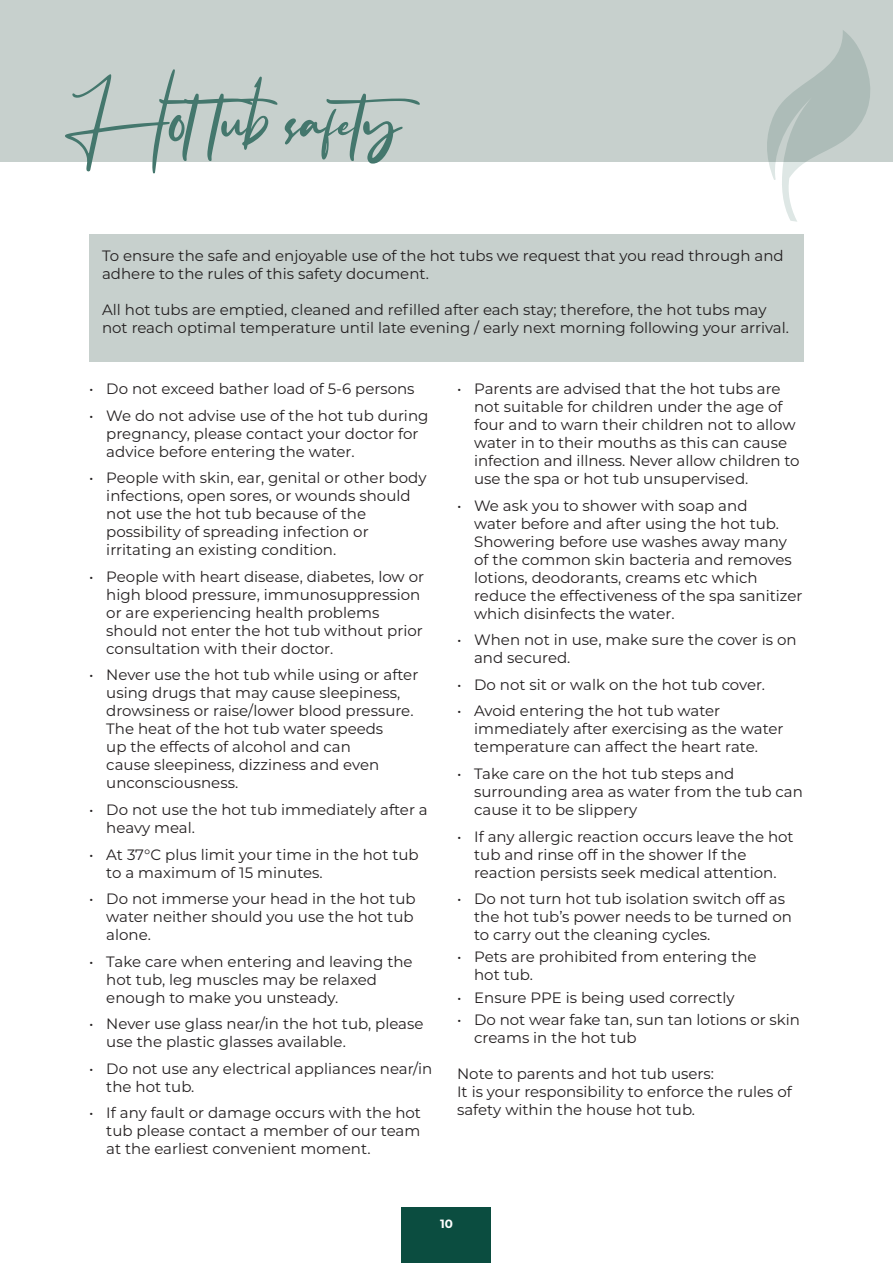
<style>
.page{position:relative;width:893px;height:1263px;background:#fff}
.page>*{position:absolute;margin:0;border:0;box-sizing:border-box;transform-origin:0 0}
.t1{font:79.2px "Flavellya";color:#44776d}
.t2{font:15px/18px "Montserrat";color:#231f20}
.t3{font:700 12px "Montserrat";color:#fff}
</style>
<div class="page">
<div style="left:0;top:0;width:893px;height:162px;background:#c7d0cd"></div>
<svg style="left:767px;top:30px;width:103px;height:192px"></svg>
<div style="left:402px;top:1208px;width:89px;height:55px;background:#0b4d40"></div>
<div style="left:89px;top:234px;width:715px;height:127px;background:#c7d0cd"></div>
<h1 class="t1" style="left:62px;top:73px;width:387px">Hottub safety</h1>
<p class="t2" style="left:102px;top:246px;width:683px">To ensure the safe and enjoyable use of the hot tubs we request that you read through and adhere to the rules of this safety document.</p>
<p class="t2" style="left:102px;top:300px;width:688px">All hot tubs are emptied, cleaned and refilled after each stay; therefore, the hot tubs may not reach optimal temperature until late evening / early next morning following your arrival.</p>
<p class="t2" style="left:89px;top:380px;width:327px">• Do not exceed bather load of 5-6 persons</p>
<p class="t2" style="left:106px;top:406px;width:324px;text-indent:-17px">• We do not advise use of the hot tub during pregnancy, please contact your doctor for advice before entering the water.</p>
<p class="t2" style="left:106px;top:469px;width:322px;text-indent:-17px">• People with skin, ear, genital or other body infections, open sores, or wounds should not use the hot tub because of the possibility of spreading infection or irritating an existing condition.</p>
<p class="t2" style="left:106px;top:567px;width:319px;text-indent:-17px">• People with heart disease, diabetes, low or high blood pressure, immunosuppression or are experiencing health problems should not enter the hot tub without prior consultation with their doctor.</p>
<p class="t2" style="left:106px;top:666px;width:314px;text-indent:-17px">• Never use the hot tub while using or after using drugs that may cause sleepiness, drowsiness or raise/lower blood pressure.<br>The heat of the hot tub water speeds<br>up the effects of alcohol and can<br>cause sleepiness, dizziness and even unconsciousness.</p>
<p class="t2" style="left:106px;top:800px;width:323px;text-indent:-17px">• Do not use the hot tub immediately after a heavy meal.</p>
<p class="t2" style="left:106px;top:845px;width:314px;text-indent:-17px">• At 37°C plus limit your time in the hot tub to a maximum of 15 minutes.</p>
<p class="t2" style="left:106px;top:889px;width:311px;text-indent:-17px">• Do not immerse your head in the hot tub water neither should you use the hot tub alone.</p>
<p class="t2" style="left:106px;top:952px;width:308px;text-indent:-17px">• Take care when entering and leaving the hot tub, leg muscles may be relaxed enough to make you unsteady.</p>
<p class="t2" style="left:106px;top:1014px;width:319px;text-indent:-17px">• Never use glass near/in the hot tub, please use the plastic glasses available.</p>
<p class="t2" style="left:106px;top:1059px;width:328px;text-indent:-17px">• Do not use any electrical appliances near/in the hot tub.</p>
<p class="t2" style="left:106px;top:1103px;width:316px;text-align:justify;text-indent:-17px">• If any fault or damage occurs with the hot tub please contact a member of our team at the earliest convenient moment.</p>
<p class="t2" style="left:474px;top:380px;width:327px;text-indent:-17px">• Parents are advised that the hot tubs are not suitable for children under the age of four and to warn their children not to allow water in to their mouths as this can cause infection and illness. Never allow children to use the spa or hot tub unsupervised.</p>
<p class="t2" style="left:474px;top:496px;width:330px;text-indent:-17px">• We ask you to shower with soap and<br>water before and after using the hot tub.<br>Showering before use washes away many of the common skin bacteria and removes lotions, deodorants, creams etc which reduce the effectiveness of the spa sanitizer which disinfects the water.</p>
<p class="t2" style="left:474px;top:631px;width:324px;text-indent:-17px">• When not in use, make sure the cover is on and secured.</p>
<p class="t2" style="left:457px;top:675px;width:310px">• Do not sit or walk on the hot tub cover.</p>
<p class="t2" style="left:474px;top:702px;width:311px;text-indent:-17px">• Avoid entering the hot tub water immediately after exercising as the water temperature can affect the heart rate.</p>
<p class="t2" style="left:474px;top:764px;width:330px;text-indent:-17px">• Take care on the hot tub steps and surrounding area as water from the tub can cause it to be slippery</p>
<p class="t2" style="left:474px;top:827px;width:321px;text-indent:-17px">• If any allergic reaction occurs leave the hot tub and rinse off in the shower If the reaction persists seek medical attention.</p>
<p class="t2" style="left:474px;top:889px;width:319px;text-indent:-17px">• Do not turn hot tub isolation switch off as the hot tub’s power needs to be turned on to carry out the cleaning cycles.</p>
<p class="t2" style="left:474px;top:947px;width:284px;text-indent:-17px">• Pets are prohibited from entering the hot tub.</p>
<p class="t2" style="left:457px;top:988px;width:279px">• Ensure PPE is being used correctly</p>
<p class="t2" style="left:474px;top:1010px;width:327px;text-indent:-17px">• Do not wear fake tan, sun tan lotions or skin creams in the hot tub</p>
<p class="t2" style="left:457px;top:1064px;width:336px">Note to parents and hot tub users:<br>It is your responsibility to enforce the rules of safety within the house hot tub.</p>
<p class="t3" style="left:440px;top:1215px;width:14px">10</p>
</div>
